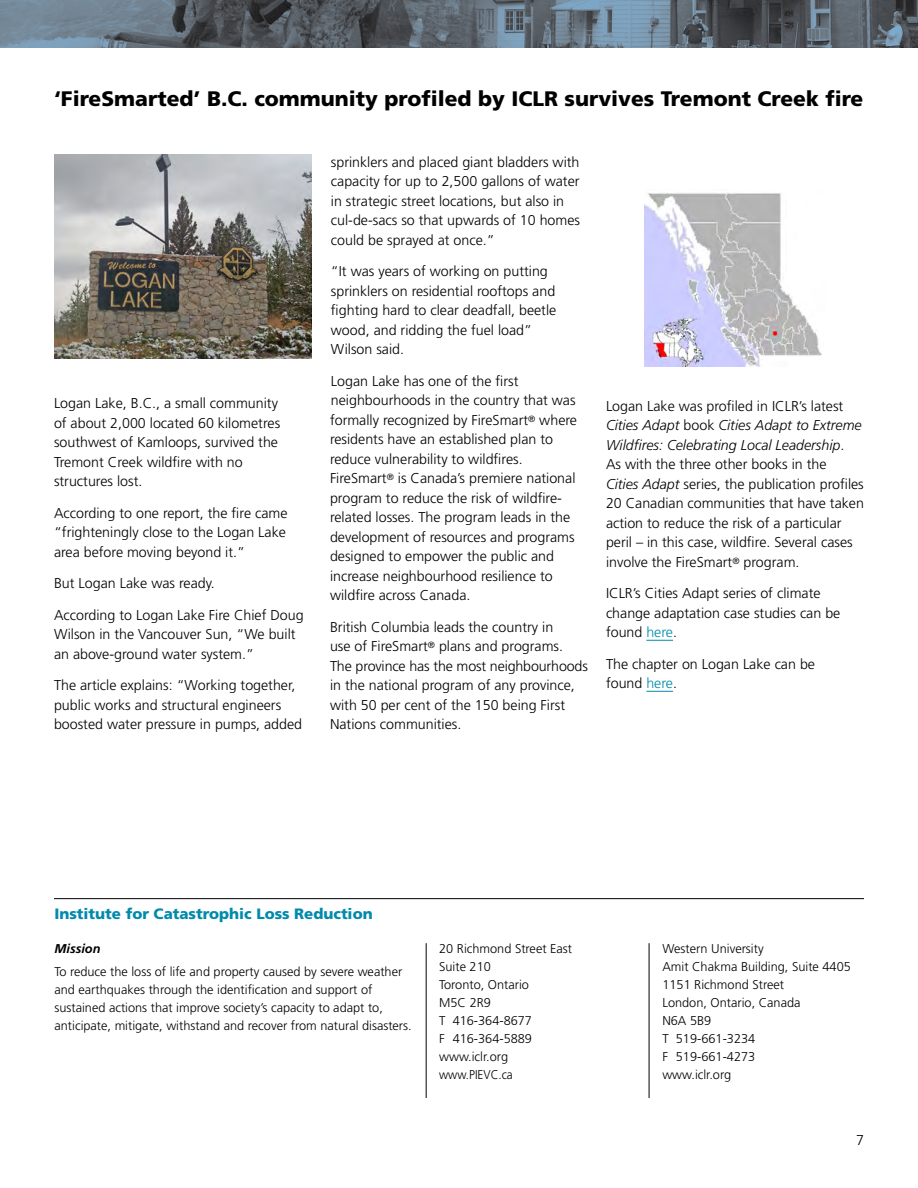
<style>
.page{position:relative;width:918px;height:1188px;background:#fff}
.page>*{position:absolute;margin:0;border:0;box-sizing:border-box;transform-origin:0 0}
.t1{font:900 21px "Frutiger";color:#000}
.t2{font:900 15px "Frutiger";color:#008aac}
.t3{font:300 14.25px/19.5px "Frutiger";color:#000}
.t4{font:300 12.75px/18px "Frutiger";color:#000}
.t5{font:italic 700 12.75px "Frutiger";color:#000}
.s1{font-style:italic}
.s2{color:#008aac}
</style>
<div class="page">
<svg style="left:0;top:0;width:918px;height:48px;background:#5c6772"></svg>
<hr style="left:54px;top:898px;width:810px;height:1px;background:#000">
<hr style="left:426px;top:943px;width:1px;height:155px;background:#000">
<hr style="left:649px;top:943px;width:1px;height:155px;background:#000">
<svg style="left:646px;top:640px;width:27px;height:1px"></svg>
<svg style="left:646px;top:691px;width:27px;height:1px"></svg>
<img style="left:644px;top:193px;width:178px;height:173px">
<img style="left:54px;top:155px;width:257px;height:203px">
<h1 class="t1" style="left:54px;top:86px;width:811px">‘FireSmarted’ B.C. community profiled by ICLR survives Tremont Creek fire</h1>
<p class="t3" style="left:54px;top:394px;width:228px">Logan Lake, B.C., a small community of about 2,000 located 60 kilometres southwest of Kamloops, survived the<br>Tremont Creek wildfire with no structures lost.</p>
<p class="t3" style="left:54px;top:503px;width:235px;text-align:justify">According to one report, the fire came “frighteningly close to the Logan Lake area before moving beyond it.”</p>
<p class="t3" style="left:54px;top:574px;width:162px">But Logan Lake was ready.</p>
<p class="t3" style="left:54px;top:605px;width:251px">According to Logan Lake Fire Chief Doug<br>Wilson in the Vancouver Sun, “We built an above-ground water system.”</p>
<p class="t3" style="left:54px;top:676px;width:250px">The article explains: “Working together, public works and structural engineers boosted water pressure in pumps, added</p>
<p class="t3" style="left:331px;top:152px;width:251px">sprinklers and placed giant bladders with capacity for up to 2,500 gallons of water in strategic street locations, but also in cul-de-sacs so that upwards of 10 homes could be sprayed at once.”</p>
<p class="t3" style="left:331px;top:261px;width:227px">“It was years of working on putting sprinklers on residential rooftops and fighting hard to clear deadfall, beetle wood, and ridding the fuel load”<br>Wilson said.</p>
<p class="t3" style="left:330px;top:371px;width:249px">Logan Lake has one of the first neighbourhoods in the country that was formally recognized by FireSmart<sup>®</sup> where residents have an established plan to reduce vulnerability to wildfires.<br>FireSmart<sup>®</sup> is Canada’s premiere national program to reduce the risk of wildfire&shy;related losses. The program leads in the development of resources and programs designed to empower the public and increase neighbourhood resilience to wildfire across Canada.</p>
<p class="t3" style="left:330px;top:617px;width:259px">British Columbia leads the country in<br>use of FireSmart<sup>®</sup> plans and programs.<br>The province has the most neighbourhoods in the national program of any province, with 50 per cent of the 150 being First Nations communities.</p>
<p class="t3" style="left:606px;top:396px;width:259px">Logan Lake was profiled in ICLR’s latest <span class="s1">Cities Adapt</span> book <span class="s1">Cities Adapt to Extreme Wildfires: Celebrating Local Leadership</span>.<br>As with the three other books in the<br><span class="s1">Cities Adapt</span> series, the publication profiles 20 Canadian communities that have taken action to reduce the risk of a particular peril – in this case, wildfire. Several cases involve the FireSmart<sup>®</sup> program.</p>
<p class="t3" style="left:606px;top:584px;width:236px">ICLR’s Cities Adapt series of climate change adaptation case studies can be found <span class="s2">here</span>.</p>
<p class="t3" style="left:606px;top:654px;width:211px">The chapter on Logan Lake can be found <span class="s2">here</span>.</p>
<p class="t2" style="left:54px;top:905px;width:320px">Institute for Catastrophic Loss Reduction</p>
<p class="t5" style="left:54px;top:941px;width:48px">Mission</p>
<p class="t4" style="left:54px;top:962px;width:359px">To reduce the loss of life and property caused by severe weather and earthquakes through the identification and support of sustained actions that improve society’s capacity to adapt to, anticipate, mitigate, withstand and recover from natural disasters.</p>
<p class="t4" style="left:439px;top:940px;width:134px">20 Richmond Street East<br>Suite 210<br>Toronto, Ontario<br>M5C 2R9<br>T 416-364-8677<br>F 416-364-5889 www.iclr.org www.PIEVC.ca</p>
<p class="t4" style="left:662px;top:940px;width:190px">Western University<br>Amit Chakma Building, Suite 4405<br>1151 Richmond Street<br>London, Ontario, Canada<br>N6A 5B9<br>T 519-661-3234<br>F 519-661-4273<br>www.iclr.org</p>
<p class="t3" style="left:856px;top:1130px;width:9px">7</p>
</div>
